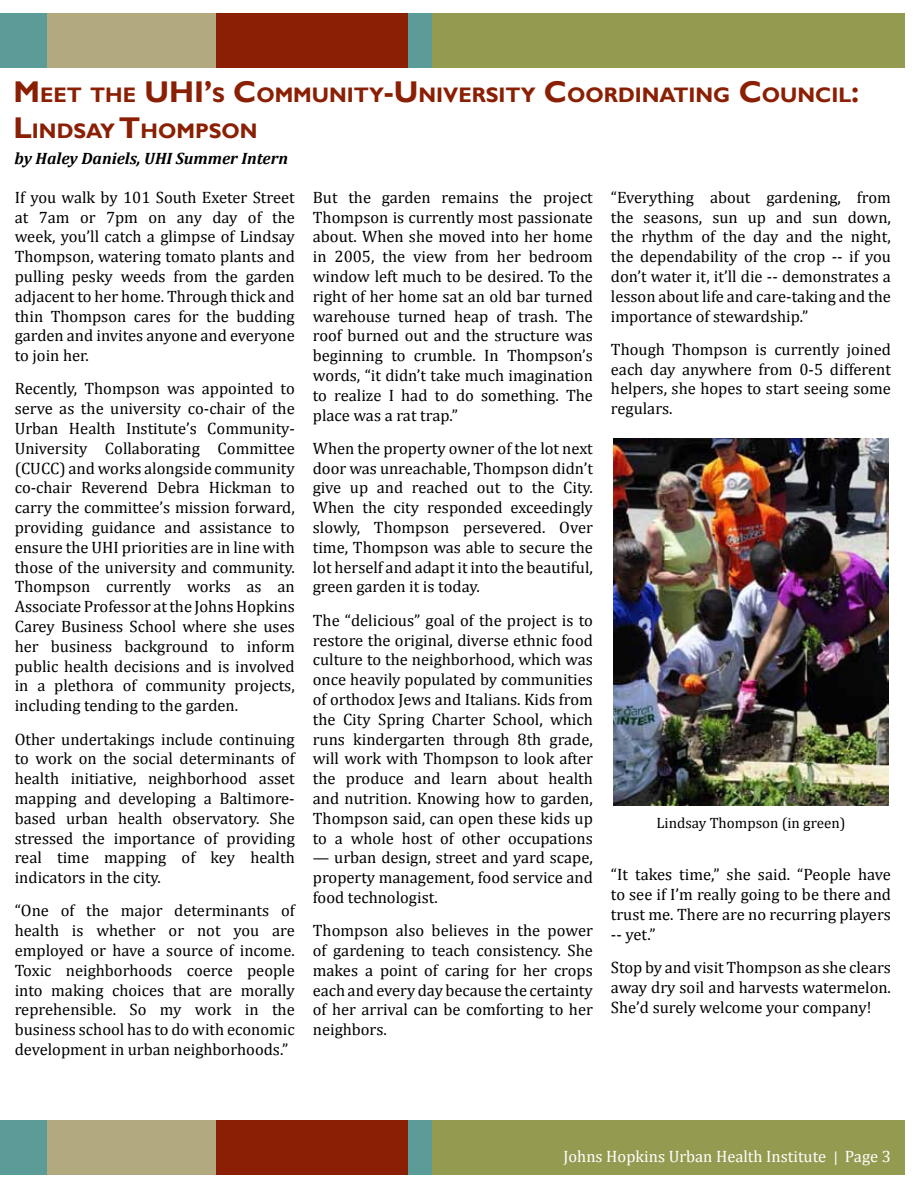
<style>
.page{position:relative;width:918px;height:1188px;background:#fff}
.page>*{position:absolute;margin:0;border:0;box-sizing:border-box;transform-origin:0 0}
.t1{font:700 21px "Gill Sans";color:#8a1f03}
.t2{font:16.5px/19.8px "Cambria";color:#000;text-align:justify}
.t3{font:16.5px "Cambria";color:#fff}
.t4{font:italic 700 16.5px "Cambria";color:#000}
.t5{font:15px "Cambria";color:#000}
.s1{font-size:30px}
.s2{font-size:15px}
</style>
<div class="page">
<div style="left:0;top:14px;width:84px;height:54px;background:#5b9b98"></div>
<div style="left:47px;top:14px;width:199px;height:54px;background:#b2a97e"></div>
<div style="left:290px;top:14px;width:614px;height:54px;background:#949b50"></div>
<div style="left:216px;top:14px;width:204px;height:54px;background:#8a1f03"></div>
<div style="left:408px;top:14px;width:24px;height:54px;background:#5b9b98"></div>
<div style="left:0;top:1120px;width:84px;height:54px;background:#5b9b98"></div>
<div style="left:47px;top:1120px;width:199px;height:54px;background:#b2a97e"></div>
<div style="left:290px;top:1120px;width:614px;height:54px;background:#949b50"></div>
<div style="left:216px;top:1120px;width:204px;height:54px;background:#8a1f03"></div>
<div style="left:408px;top:1120px;width:24px;height:54px;background:#5b9b98"></div>
<img style="left:613px;top:438px;width:276px;height:368px">
<p class="t1" style="left:14px;top:82px;width:280px"><span class="s1">M</span>EET THE <span class="s1">UHI’</span>S <span class="s1">C</span>OMMU</p>
<p class="t1" style="left:329px;top:82px;width:532px">NITY<span class="s1">-U</span>NIVERSITY <span class="s1">C</span>OORDI NATI NG <span class="s1">C</span>OUNCI L<span class="s1">:</span></p>
<p class="t1" style="left:14px;top:118px;width:246px"><span class="s1">L</span>I NDSAY <span class="s1">T</span>HOMPSON</p>
<p class="t4" style="left:15px;top:147px;width:275px">by Haley Daniels, UHI Summer Intern</p>
<p class="t2" style="left:15px;top:187px;width:282px">If you walk by 101 South Exeter Street at 7am or 7pm on any day of the week, you’ll catch a glimpse of Lindsay Thompson, watering tomato plants and pulling pesky weeds from the garden adjacent to her home. Through thick and thin Thompson cares for the budding garden and invites anyone and everyone to join her.</p>
<p class="t2" style="left:15px;top:379px;width:282px">Recently, Thompson was appointed to serve as the university co-chair of the Urban Health Institute’s Community-University Collaborating Committee (CUCC) and works alongside community co-chair Reverend Debra Hickman to carry the committee’s mission forward, providing guidance and assistance to ensure the UHI priorities are in line with those of the university and community.<br>Thompson currently works as an Associate Professor at the Johns Hopkins Carey Business School where she uses her business background to inform public health decisions and is involved in a plethora of community projects, including tending to the garden.</p>
<p class="t2" style="left:15px;top:729px;width:282px">Other undertakings include continuing to work on the social determinants of health initiative, neighborhood asset mapping and developing a Baltimore&shy;based urban health observatory. She stressed the importance of providing real time mapping of key health indicators in the city.</p>
<p class="t2" style="left:15px;top:901px;width:282px">“One of the major determinants of health is whether or not you are employed or have a source of income.<br>Toxic neighborhoods coerce people into making choices that are morally reprehensible. So my work in the business school has to do with economic development in urban neighborhoods.”</p>
<p class="t2" style="left:313px;top:187px;width:282px">But the garden remains the project Thompson is currently most passionate about. When she moved into her home in 2005, the view from her bedroom window left much to be desired. To the right of her home sat an old bar turned warehouse turned heap of trash. The roof burned out and the structure was beginning to crumble. In Thompson’s words, “it didn’t take much imagination to realize I had to do something. The place was a rat trap.”</p>
<p class="t2" style="left:313px;top:438px;width:282px">When the property owner of the lot next door was unreachable, Thompson didn’t give up and reached out to the City.<br>When the city responded exceedingly slowly, Thompson persevered. Over time, Thompson was able to secure the lot herself and adapt it into the beautiful, green garden it is today.</p>
<p class="t2" style="left:313px;top:610px;width:282px">The “delicious” goal of the project is to restore the original, diverse ethnic food culture to the neighborhood, which was once heavily populated by communities of orthodox Jews and Italians. Kids from the City Spring Charter School, which runs kindergarten through 8th grade, will work with Thompson to look after the produce and learn about health and nutrition. Knowing how to garden, Thompson said, can open these kids up to a whole host of other occupations</p>
<p class="t2" style="left:313px;top:848px;width:282px">— urban design, street and yard scape, property management, food service and food technologist.</p>
<p class="t2" style="left:313px;top:921px;width:282px">Thompson also believes in the power of gardening to teach consistency. She makes a point of caring for her crops each and every day because the certainty of her arrival can be comforting to her neighbors.</p>
<p class="t2" style="left:611px;top:187px;width:282px">“Everything about gardening, from the seasons, sun up and sun down, the rhythm of the day and the night, the dependability of the crop -- if you don’t water it, it’ll die -- demonstrates a lesson about life and care-taking and the importance of stewardship.”</p>
<p class="t2" style="left:611px;top:339px;width:282px">Though Thompson is currently joined each day anywhere from 0-5 different helpers, she hopes to start seeing some regulars.</p>
<p class="t5" style="left:656px;top:814px;width:190px">Lindsay Thompson (in green)</p>
<p class="t2" style="left:611px;top:865px;width:282px">“It takes time,” she said. “People have to see if I’m really going to be there and trust me. There are no recurring players -- yet.”</p>
<p class="t2" style="left:611px;top:958px;width:282px">Stop by and visit Thompson as she clears away dry soil and harvests watermelon.<br>She’d surely welcome your company!</p>
<p class="t3" style="left:563px;top:1146px;width:329px">Johns Hopkins Urban Health Institute <span class="s2">|</span> Page 3</p>
</div>
